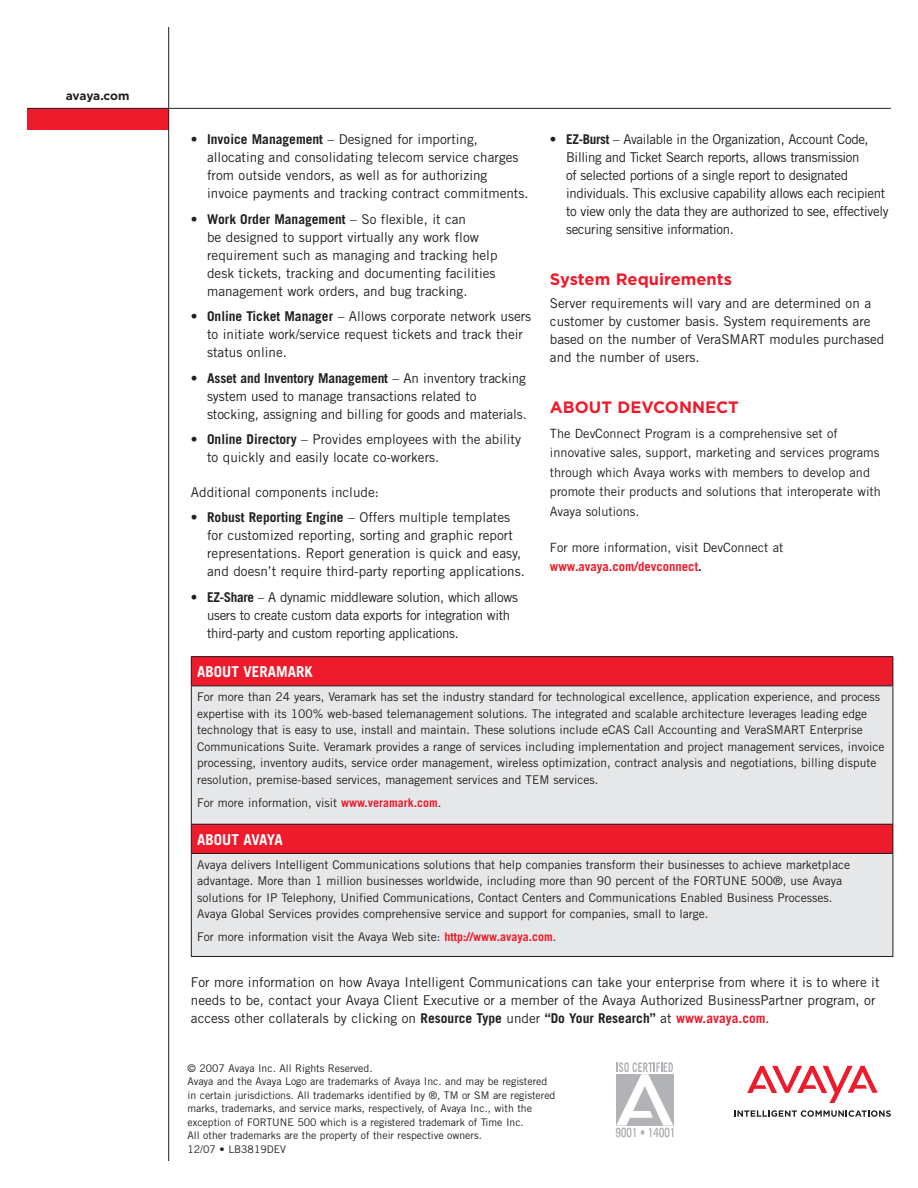
<style>
.page{position:relative;width:918px;height:1188px;background:#fff}
.page>*{position:absolute;margin:0;border:0;box-sizing:border-box;transform-origin:0 0}
.sub_head_PMS_485_cmy{font:700 16.5px "Gotham";color:#ee1b2c}
.About_Company_Title{font:700 15px "Trade Gothic";color:#fff}
.bullets_in_body{font:13.5px/18px "Trade Gothic";color:#231f20}
.body_copy_modified{font:13.5px/18px "Trade Gothic";color:#231f20}
.bullets_in_body-2{font:13.5px/18px "Trade Gothic";letter-spacing:-.025em;color:#231f20}
.Sidebar_Body{font:12.75px/19.5px "Trade Gothic";color:#231f20}
.About_Company_Body{font:12px/16.5px "Trade Gothic";color:#231f20}
.t1{font:700 12px "Gotham";letter-spacing:-.02em;color:#231f20}
.copyright_info_codin{font:10.5px/13.5px "Trade Gothic";color:#231f20}
.s1{font-weight:700}
.s2{font-weight:700;color:#ee1b2c}
</style>
<div class="page">
<div style="left:191px;top:657px;width:702px;height:29px;background:#ee1b2c"></div>
<div style="left:192px;top:687px;width:701px;height:269px;background:#e6e7e9"></div>
<div style="left:191px;top:824px;width:702px;height:29px;background:#ee1b2c"></div>
<hr style="left:191px;top:656px;width:702px;height:1px;background:#231f20">
<svg style="left:191px;top:657px;width:1px;height:29px"></svg>
<svg style="left:893px;top:657px;width:1px;height:29px"></svg>
<hr style="left:191px;top:686px;width:702px;height:1px;background:#231f20">
<hr style="left:191px;top:686px;width:1px;height:138px;background:#231f20">
<hr style="left:893px;top:686px;width:1px;height:138px;background:#231f20">
<hr style="left:191px;top:824px;width:702px;height:1px;background:#231f20">
<svg style="left:191px;top:825px;width:1px;height:28px"></svg>
<svg style="left:893px;top:825px;width:1px;height:28px"></svg>
<hr style="left:191px;top:853px;width:702px;height:1px;background:#231f20">
<hr style="left:191px;top:854px;width:1px;height:102px;background:#231f20">
<hr style="left:893px;top:854px;width:1px;height:102px;background:#231f20">
<hr style="left:191px;top:956px;width:702px;height:1px;background:#231f20">
<div style="left:27px;top:108px;width:142px;height:22px;background:#ee1b2c"></div>
<hr style="left:168px;top:27px;width:1px;height:1134px;background:#231f20">
<hr style="left:27px;top:108px;width:864px;height:1px;background:#231f20">
<svg style="left:616px;top:1062px;width:57px;height:75px"></svg>
<svg style="left:747px;top:1066px;width:131px;height:37px"></svg>
<svg style="left:734px;top:1110px;width:157px;height:7px"></svg>
<p class="t1" style="left:66px;top:89px;width:65px">avaya.com</p>
<p class="bullets_in_body" style="left:207px;top:130px;width:323px;text-indent:-16px">• <span class="s1">Invoice Management</span> – Designed for importing, allocating and consolidating telecom service charges from outside vendors, as well as for authorizing invoice payments and tracking contract commitments.</p>
<p class="bullets_in_body" style="left:207px;top:210px;width:292px;text-indent:-16px">• <span class="s1">Work Order Management</span> – So flexible, it can<br>be designed to support virtually any work flow requirement such as managing and tracking help desk tickets, tracking and documenting facilities management work orders, and bug tracking.</p>
<p class="bullets_in_body" style="left:207px;top:307px;width:326px;text-indent:-16px">• <span class="s1">Online Ticket Manager</span> – Allows corporate network users to initiate work/service request tickets and track their status online.</p>
<p class="bullets_in_body" style="left:207px;top:369px;width:321px;text-indent:-16px">• <span class="s1">Asset and Inventory Management</span> – An inventory tracking system used to manage transactions related to stocking, assigning and billing for goods and materials.</p>
<p class="bullets_in_body" style="left:207px;top:430px;width:316px;text-indent:-16px">• <span class="s1">Online Directory</span> – Provides employees with the ability to quickly and easily locate co-workers.</p>
<p class="body_copy_modified" style="left:191px;top:483px;width:189px">Additional components include:</p>
<p class="bullets_in_body" style="left:207px;top:508px;width:319px;text-indent:-16px">• <span class="s1">Robust Reporting Engine</span> – Offers multiple templates for customized reporting, sorting and graphic report representations. Report generation is quick and easy, and doesn’t require third-party reporting applications.</p>
<p class="bullets_in_body-2" style="left:207px;top:588px;width:312px;text-indent:-16px">• <span class="s1">EZ-Share</span> – A dynamic middleware solution, which allows users to create custom data exports for integration with third-party and custom reporting applications.</p>
<p class="bullets_in_body-2" style="left:566px;top:130px;width:324px;text-indent:-16px">• <span class="s1">EZ-Burst</span> – Available in the Organization, Account Code, Billing and Ticket Search reports, allows transmission<br>of selected portions of a single report to designated individuals. This exclusive capability allows each recipient to view only the data they are authorized to see, effectively securing sensitive information.</p>
<p class="sub_head_PMS_485_cmy" style="left:550px;top:269px;width:184px">System Requirements</p>
<p class="body_copy_modified" style="left:550px;top:294px;width:336px">Server requirements will vary and are determined on a customer by customer basis. System requirements are based on the number of VeraSMART modules purchased and the number of users.</p>
<p class="sub_head_PMS_485_cmy" style="left:550px;top:398px;width:191px">ABOUT DEVCONNECT</p>
<p class="Sidebar_Body" style="left:550px;top:423px;width:332px">The DevConnect Program is a comprehensive set of innovative sales, support, marketing and services programs through which Avaya works with members to develop and promote their products and solutions that interoperate with Avaya solutions.</p>
<p class="Sidebar_Body" style="left:550px;top:537px;width:235px">For more information, visit DevConnect at <span class="s2">www.avaya.com/devconnect</span><span class="s1">.</span></p>
<p class="About_Company_Title" style="left:197px;top:663px;width:117px">About Veramark</p>
<p class="About_Company_Body" style="left:197px;top:689px;width:689px">For more than 24 years, Veramark has set the industry standard for technological excellence, application experience, and process expertise with its 100% web-based telemanagement solutions. The integrated and scalable architecture leverages leading edge technology that is easy to use, install and maintain. These solutions include eCAS Call Accounting and VeraSMART Enterprise Communications Suite. Veramark provides a range of services including implementation and project management services, invoice processing, inventory audits, service order management, wireless optimization, contract analysis and negotiations, billing dispute resolution, premise-based services, management services and TEM services.</p>
<p class="About_Company_Body" style="left:197px;top:794px;width:246px">For more information, visit <span class="s2">www.veramark.com</span>.</p>
<p class="About_Company_Title" style="left:197px;top:830px;width:86px">About Avaya</p>
<p class="About_Company_Body" style="left:197px;top:856px;width:654px">Avaya delivers Intelligent Communications solutions that help companies transform their businesses to achieve marketplace advantage. More than 1 million businesses worldwide, including more than 90 percent of the FORTUNE 500®, use Avaya solutions for IP Telephony, Unified Communications, Contact Centers and Communications Enabled Business Processes.<br>Avaya Global Services provides comprehensive service and support for companies, small to large.</p>
<p class="About_Company_Body" style="left:197px;top:929px;width:361px">For more information visit the Avaya Web site: <span class="s2">http://www.avaya.com</span>.</p>
<p class="body_copy_modified" style="left:191px;top:973px;width:690px">For more information on how Avaya Intelligent Communications can take your enterprise from where it is to where it needs to be, contact your Avaya Client Executive or a member of the Avaya Authorized BusinessPartner program, or access other collaterals by clicking on <span class="s1">Resource Type</span> under <span class="s1">“Do Your Research”</span> at <span class="s2">www.avaya.com</span>.</p>
<p class="copyright_info_codin" style="left:187px;top:1061px;width:369px">© 2007 Avaya Inc. All Rights Reserved.<br>Avaya and the Avaya Logo are trademarks of Avaya Inc. and may be registered in certain jurisdictions. All trademarks identified by ®, TM or SM are registered marks, trademarks, and service marks, respectively, of Avaya Inc., with the exception of FORTUNE 500 which is a registered trademark of Time Inc.<br>All other trademarks are the property of their respective owners.</p>
<p class="copyright_info_codin" style="left:187px;top:1142px;width:100px">12/07 • LB3819DEV</p>
</div>
